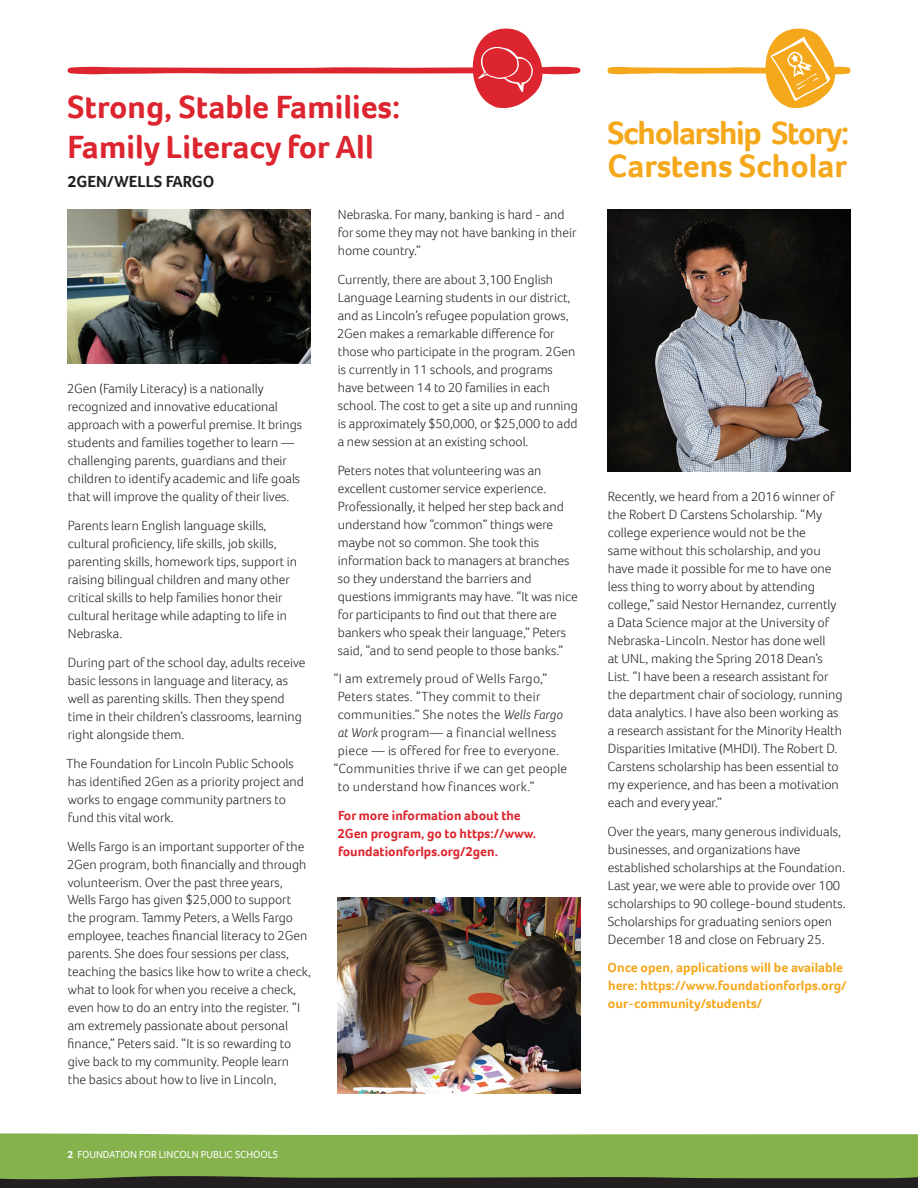
<style>
.page{position:relative;width:918px;height:1188px;background:#fff}
.page>*{position:absolute;margin:0;border:0;box-sizing:border-box;transform-origin:0 0}
.t1{font:700 33px/39.8px "Foco";color:#dc252e}
.t2{font:700 33px/33px "Foco";letter-spacing:-.04em;color:#f5a81c}
.t3{font:700 16.5px "Foco";color:#231f20}
.t4{font:300 13.5px/18px "Foco";color:#231f20}
.t5{font:300 13.5px "Foco";letter-spacing:.02em;color:#231f20}
.t6{font:700 13.5px/18px "Foco";color:#f5a81c}
.t7{font:700 13.5px/18px "Foco";color:#dc252e}
.t8{font:10.5px "Foco";color:#fff}
.s1{font-style:italic}
.s2{font-weight:700}
</style>
<div class="page">
<div style="left:0;top:1131px;width:918px;height:57px;background:#86b24e"></div>
<svg style="left:0;top:1091px;width:918px;height:44px"></svg>
<svg style="left:0;top:1176px;width:918px;height:12px;background:#303326"></svg>
<img style="left:68px;top:210px;width:242px;height:154px">
<img style="left:608px;top:210px;width:242px;height:261px">
<svg style="left:67px;top:28px;width:514px;height:80px"></svg>
<svg style="left:607px;top:28px;width:244px;height:80px"></svg>
<img style="left:338px;top:897px;width:242px;height:197px">
<h1 class="t1" style="left:68px;top:87px;width:334px">Strong, Stable Families:<br>Family Literacy for All</h1>
<p class="t3" style="left:68px;top:170px;width:148px">2GEN/WELLS FARGO</p>
<p class="t4" style="left:67px;top:380px;width:237px">2Gen (Family Literacy) is a nationally recognized and innovative educational approach with a powerful premise. It brings students and families together to learn — challenging parents, guardians and their children to identify academic and life goals that will improve the quality of their lives.</p>
<p class="t4" style="left:68px;top:516px;width:231px">Parents learn English language skills, cultural proficiency, life skills, job skills, parenting skills, homework tips, support in raising bilingual children and many other critical skills to help families honor their cultural heritage while adapting to life in Nebraska.</p>
<p class="t4" style="left:68px;top:653px;width:239px">During part of the school day, adults receive basic lessons in language and literacy, as well as parenting skills. Then they spend time in their children’s classrooms, learning right alongside them.</p>
<p class="t4" style="left:67px;top:754px;width:239px">The Foundation for Lincoln Public Schools has identified 2Gen as a priority project and works to engage community partners to fund this vital work.</p>
<p class="t4" style="left:67px;top:837px;width:246px">Wells Fargo is an important supporter of the 2Gen program, both financially and through volunteerism. Over the past three years, Wells Fargo has given $25,000 to support the program. Tammy Peters, a Wells Fargo employee, teaches financial literacy to 2Gen parents. She does four sessions per class, teaching the basics like how to write a check, what to look for when you receive a check, even how to do an entry into the register. “I am extremely passionate about personal finance,” Peters said. “It is so rewarding to give back to my community. People learn<br>the basics about how to live in Lincoln,</p>
<p class="t4" style="left:338px;top:205px;width:240px">Nebraska. For many, banking is hard - and for some they may not have banking in their home country.”</p>
<p class="t4" style="left:337px;top:270px;width:242px">Currently, there are about 3,100 English Language Learning students in our district, and as Lincoln’s refugee population grows, 2Gen makes a remarkable difference for those who participate in the program. 2Gen is currently in 11 schools, and programs have between 14 to 20 families in each school. The cost to get a site up and running is approximately $50,000, or $25,000 to add a new session at an existing school.</p>
<p class="t4" style="left:338px;top:461px;width:241px">Peters notes that volunteering was an excellent customer service experience.<br>Professionally, it helped her step back and understand how “common” things were maybe not so common. She took this information back to managers at branches so they understand the barriers and questions immigrants may have. “It was nice for participants to find out that there are bankers who speak their language,” Peters said, “and to send people to those banks.”</p>
<p class="t5" style="left:333px;top:670px;width:215px">“I am extremely proud of Wells Fargo,”</p>
<p class="t5" style="left:338px;top:688px;width:204px">Peters states. “They commit to their</p>
<p class="t5" style="left:338px;top:706px;width:227px">communities.” She notes the <span class="s1">Wells Fargo</span></p>
<p class="t5" style="left:338px;top:724px;width:220px"><span class="s1">at Work</span> program— a financial wellness</p>
<p class="t5" style="left:338px;top:742px;width:223px">piece — is offered for free to everyone.</p>
<p class="t5" style="left:333px;top:760px;width:235px">“Communities thrive if we can get people</p>
<p class="t5" style="left:338px;top:778px;width:198px">to understand how finances work.”</p>
<p class="t7" style="left:338px;top:806px;width:200px">For more information about the<br>2Gen program, go to https://www. foundationforlps.org/2gen.</p>
<p class="t8" style="left:68px;top:1147px;width:212px"><span class="s2">2</span> FOUNDATION FOR LINCOLN PUBLIC SCHOOLS</p>
<h1 class="t2" style="left:608px;top:116px;width:243px">Scholarship Story:<br>Carstens Scholar</h1>
<p class="t4" style="left:607px;top:487px;width:237px">Recently, we heard from a 2016 winner of the Robert D Carstens Scholarship. “My college experience would not be the<br>same without this scholarship, and you have made it possible for me to have one less thing to worry about by attending college,” said Nestor Hernandez, currently a Data Science major at the University of Nebraska-Lincoln. Nestor has done well<br>at UNL, making the Spring 2018 Dean’s List. “I have been a research assistant for the department chair of sociology, running data analytics. I have also been working as a research assistant for the Minority Health Disparities Imitative (MHDI). The Robert D.<br>Carstens scholarship has been essential to my experience, and has been a motivation each and every year.”</p>
<p class="t4" style="left:607px;top:822px;width:240px">Over the years, many generous individuals, businesses, and organizations have established scholarships at the Foundation.<br>Last year, we were able to provide over 100 scholarships to 90 college-bound students.<br>Scholarships for graduating seniors open December 18 and close on February 25.</p>
<p class="t6" style="left:608px;top:959px;width:240px">Once open, applications will be available here: https://www.foundationforlps.org/ our-community/students/</p>
</div>
